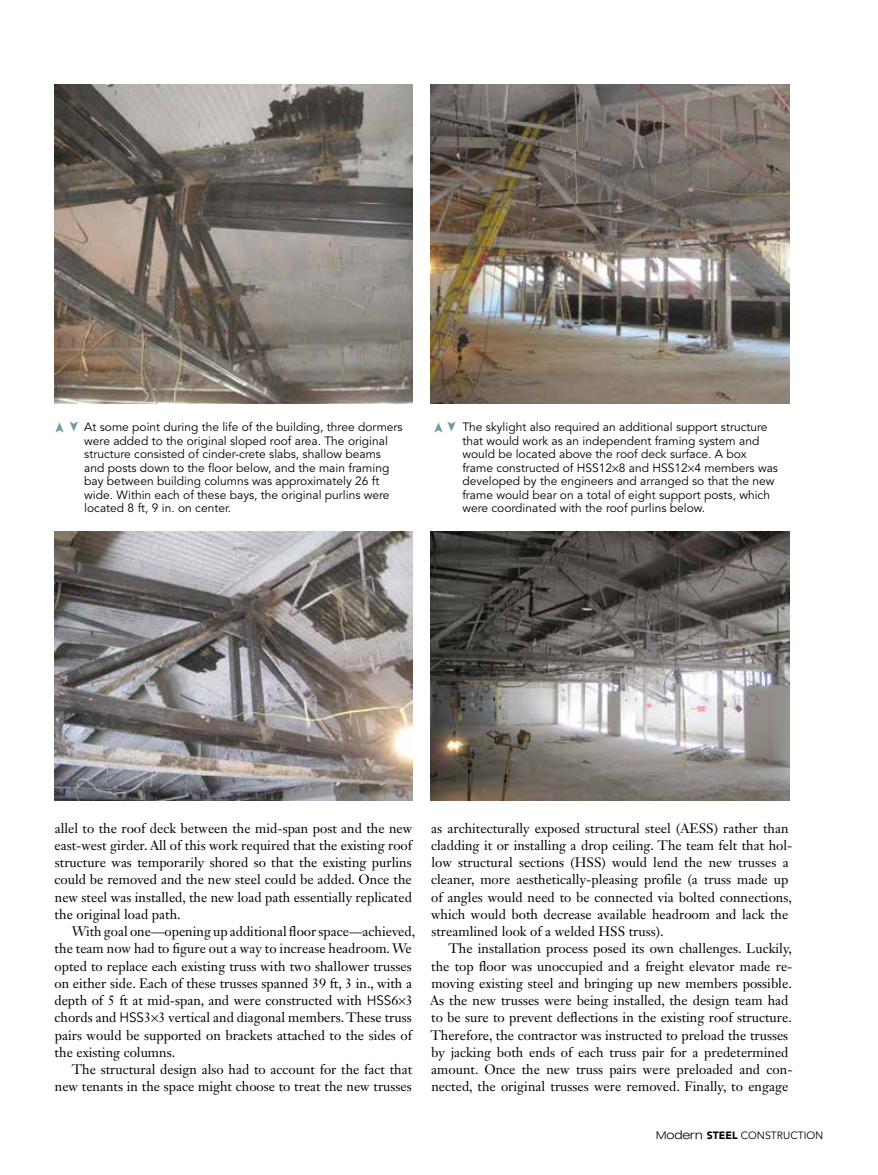
<style>
.page{position:relative;width:878px;height:1175px;background:#fff}
.page>*{position:absolute;margin:0;border:0;box-sizing:border-box;transform-origin:0 0}
.t1{font:13.5px/17.2px "Janson Text LT Std";color:#000}
.t2{font:12px/13.5px "Avenir LT Std";color:#000}
.t3{font:10.5px "Avenir LT Std";color:#000}
.s1{font-family:"Avenir LT Std"}
.s2{font-family:"Helvetica Neue LT";font-weight:300;font-stretch:expanded}
.s3{font-family:"Helvetica Neue LT";font-weight:300;font-stretch:expanded;font-size:12px}
.s4{font-weight:900}
</style>
<div class="page">
<img style="left:430px;top:84px;width:359px;height:319px">
<img style="left:430px;top:532px;width:359px;height:269px">
<img style="left:54px;top:532px;width:358px;height:269px">
<img style="left:54px;top:84px;width:358px;height:319px">
<p class="t2" style="left:84px;top:420px;width:320px">At some point during the life of the building, three dormers were added to the original sloped roof area. The original structure consisted of cinder-crete slabs, shallow beams and posts down to the floor below, and the main framing bay between building columns was approximately 26 ft wide. Within each of these bays, the original purlins were located 8 ft, 9 in. on center.</p>
<p class="t2" style="left:462px;top:420px;width:317px">The skylight also required an additional support structure that would work as an independent framing system and would be located above the roof deck surface. A box frame constructed of HSS12 8 and HSS12 4 members was developed by the engineers and arranged so that the new frame would bear on a total of eight support posts, which were coordinated with the roof purlins below.</p>
<p class="t1" style="left:54px;top:819px;width:359px;text-align:justify">allel to the roof deck between the mid-span post and the new east-west girder. All of this work required that the existing roof structure was temporarily shored so that the existing purlins could be removed and the new steel could be added. Once the new steel was installed, the new load path essentially replicated the original load path.</p>
<p class="t1" style="left:54px;top:922px;width:362px;text-indent:17px">With goal one—opening up additional floor space—achieved, the team now had to figure out a way to increase headroom. We opted to replace each existing truss with two shallower trusses on either side. Each of these trusses spanned 39 ft, 3 in., with a depth of 5 ft at mid-span, and were constructed with <span class="s1">HSS</span>6 3 chords and <span class="s1">HSS</span>3 3 vertical and diagonal members. These truss pairs would be supported on brackets attached to the sides of the existing columns.</p>
<p class="t1" style="left:55px;top:1060px;width:359px;text-align:right">The structural design also had to account for the fact that new tenants in the space might choose to treat the new trusses</p>
<p class="t1" style="left:431px;top:819px;width:363px">as architecturally exposed structural steel (AESS) rather than cladding it or installing a drop ceiling. The team felt that hol&shy;low structural sections (HSS) would lend the new trusses a cleaner, more aesthetically-pleasing profile (a truss made up of angles would need to be connected via bolted connections, which would both decrease available headroom and lack the streamlined look of a welded HSS truss).</p>
<p class="t1" style="left:430px;top:940px;width:364px;text-indent:18px">The installation process posed its own challenges. Luckily, the top floor was unoccupied and a freight elevator made re&shy;moving existing steel and bringing up new members possible.<br>As the new trusses were being installed, the design team had to be sure to prevent deflections in the existing roof structure.<br>Therefore, the contractor was instructed to preload the trusses by jacking both ends of each truss pair for a predetermined amount. Once the new truss pairs were preloaded and con&shy;nected, the original trusses were removed. Finally, to engage</p>
<p class="t3" style="left:656px;top:1129px;width:169px"><span class="s2">M</span><span class="s3">odern</span> <span class="s4">STEEL</span> CONSTRUCTION</p>
</div>
